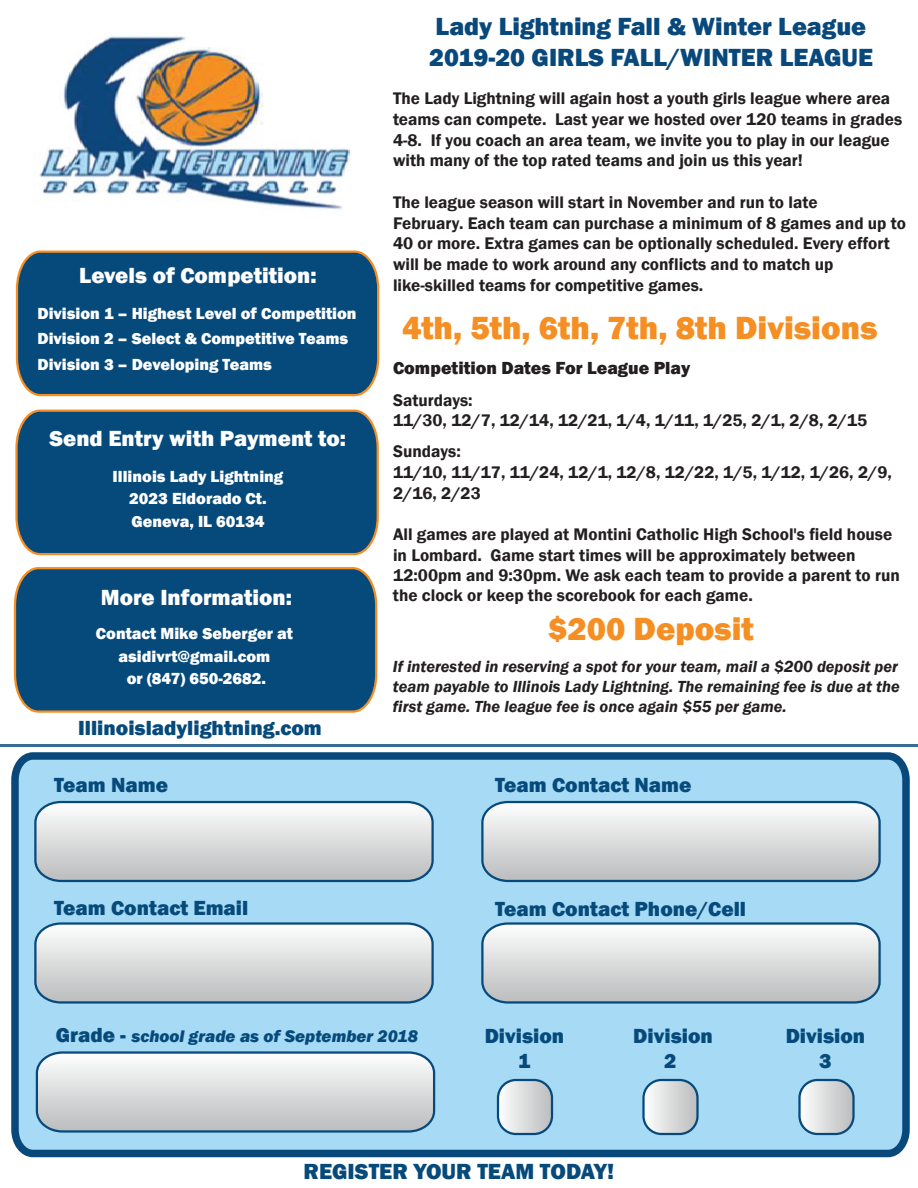
<style>
.page{position:relative;width:918px;height:1188px;background:#fff}
.page>*{position:absolute;margin:0;border:0;box-sizing:border-box;transform-origin:0 0}
.t1{font:800 33px "Franklin Gothic";color:#f58f23}
.t2{font:800 25.5px/30.6px "Franklin Gothic";color:#09487b}
.t3{font:800 22.5px "Franklin Gothic";color:#fff}
.t4{font:800 22.5px "Franklin Gothic";color:#064a7b}
.t5{font:800 21px/25.2px "Franklin Gothic";color:#064a7b;text-align:center}
.t6{font:800 18px "Franklin Gothic";color:#231f20}
.t7{font:600 17.25px/20.7px "Franklin Gothic";color:#231f20}
.t8{font:italic 800 17.25px "Franklin Gothic";color:#064a7b}
.t9{font:800 16.5px/22.5px "Franklin Gothic";color:#fff;text-align:center}
.t10{font:italic 600 16.5px/19.8px "Franklin Gothic";color:#231f20}
.s1{font-style:normal;font-size:21px}
</style>
<div class="page">
<img style="left:40px;top:36px;width:311px;height:174px">
<hr style="left:0;top:744px;width:918px;height:3px;background:#386c95">
<svg style="left:11px;top:752px;width:899px;height:406px;background:#96cbe8"></svg>
<svg style="left:33px;top:800px;width:402px;height:83px"></svg>
<svg style="left:15px;top:409px;width:364px;height:147px;background:#19537c"></svg>
<svg style="left:13px;top:567px;width:365px;height:146px;background:#14507a"></svg>
<svg style="left:480px;top:800px;width:402px;height:83px"></svg>
<svg style="left:33px;top:921px;width:402px;height:84px"></svg>
<svg style="left:480px;top:921px;width:402px;height:84px"></svg>
<svg style="left:35px;top:1050px;width:401px;height:84px"></svg>
<svg style="left:498px;top:1080px;width:54px;height:54px"></svg>
<div style="left:497px;top:1079px;width:56px;height:56px;border:2px solid #07497b;border-radius:18px"></div>
<svg style="left:644px;top:1080px;width:54px;height:54px"></svg>
<div style="left:642px;top:1079px;width:57px;height:56px;border:2px solid #07497b;border-radius:18px"></div>
<svg style="left:800px;top:1080px;width:54px;height:54px"></svg>
<div style="left:798px;top:1079px;width:57px;height:56px;border:2px solid #07497b;border-radius:18px"></div>
<svg style="left:15px;top:250px;width:365px;height:147px;background:#16517b"></svg>
<h3 class="t3" style="left:79px;top:261px;width:239px">Levels of Competition:</h3>
<p class="t9" style="left:38px;top:301px;width:321px;line-height:25.5px;text-align:left">Division 1 – Highest Level of Competition<br>Division 2 – Select &amp; Competitive Teams<br>Division 3 – Developing Teams</p>
<h3 class="t3" style="left:50px;top:423px;width:298px">Send Entry with Payment to:</h3>
<p class="t9" style="left:113px;top:465px;width:172px">Illinois Lady Lightning<br>2023 Eldorado Ct.<br>Geneva, IL 60134</p>
<h3 class="t3" style="left:101px;top:582px;width:193px">More Information:</h3>
<p class="t9" style="left:96px;top:623px;width:199px">Contact Mike Seberger at asidivrt@gmail.com<br>or (847) 650-2682.</p>
<p class="t5" style="left:78px;top:715px;width:245px">Illinoisladylightning.com</p>
<h2 class="t2" style="left:429px;top:11px;width:445px">Lady Lightning Fall &amp; Winter League<br>2019-20 GIRLS FALL/WINTER LEAGUE</h2>
<p class="t7" style="left:393px;top:88px;width:511px">The Lady Lightning will again host a youth girls league where area teams can compete. Last year we hosted over 120 teams in grades 4-8. If you coach an area team, we invite you to play in our league with many of the top rated teams and join us this year!</p>
<p class="t7" style="left:393px;top:192px;width:515px">The league season will start in November and run to late<br>February. Each team can purchase a minimum of 8 games and up to 40 or more. Extra games can be optionally scheduled. Every effort will be made to work around any conflicts and to match up like-skilled teams for competitive games.</p>
<h1 class="t1" style="left:402px;top:307px;width:477px">4th, 5th, 6th, 7th, 8th Divisions</h1>
<p class="t6" style="left:393px;top:357px;width:299px">Competition Dates For League Play</p>
<p class="t7" style="left:393px;top:390px;width:476px">Saturdays:<br>11/30, 12/7, 12/14, 12/21, 1/4, 1/11, 1/25, 2/1, 2/8, 2/15</p>
<p class="t7" style="left:393px;top:442px;width:500px">Sundays:<br>11/10, 11/17, 11/24, 12/1, 12/8, 12/22, 1/5, 1/12, 1/26, 2/9,<br>2/16, 2/23</p>
<p class="t7" style="left:393px;top:525px;width:508px;line-height:20.2px">All games are played at Montini Catholic High School's field house in Lombard. Game start times will be approximately between 12:00pm and 9:30pm. We ask each team to provide a parent to run the clock or keep the scorebook for each game.</p>
<h1 class="t1" style="left:548px;top:608px;width:207px">$200 Deposit</h1>
<p class="t10" style="left:393px;top:656px;width:508px">If interested in reserving a spot for your team, mail a $200 deposit per team payable to Illinois Lady Lightning. The remaining fee is due at the first game. The league fee is once again $55 per game.</p>
<p class="t5" style="left:54px;top:772px;width:115px">Team Name</p>
<p class="t5" style="left:495px;top:772px;width:198px">Team Contact Name</p>
<p class="t5" style="left:54px;top:895px;width:196px">Team Contact Email</p>
<p class="t5" style="left:495px;top:897px;width:252px">Team Contact Phone/Cell</p>
<p class="t8" style="left:56px;top:1025px;width:364px"><span class="s1">Grade -</span> school grade as of September 2018</p>
<p class="t5" style="left:485px;top:1023px;width:81px">Division<br>1</p>
<p class="t5" style="left:633px;top:1023px;width:81px">Division<br>2</p>
<p class="t5" style="left:786px;top:1023px;width:81px">Division<br>3</p>
<h3 class="t4" style="left:304px;top:1157px;width:312px">REGISTER YOUR TEAM TODAY!</h3>
</div>
